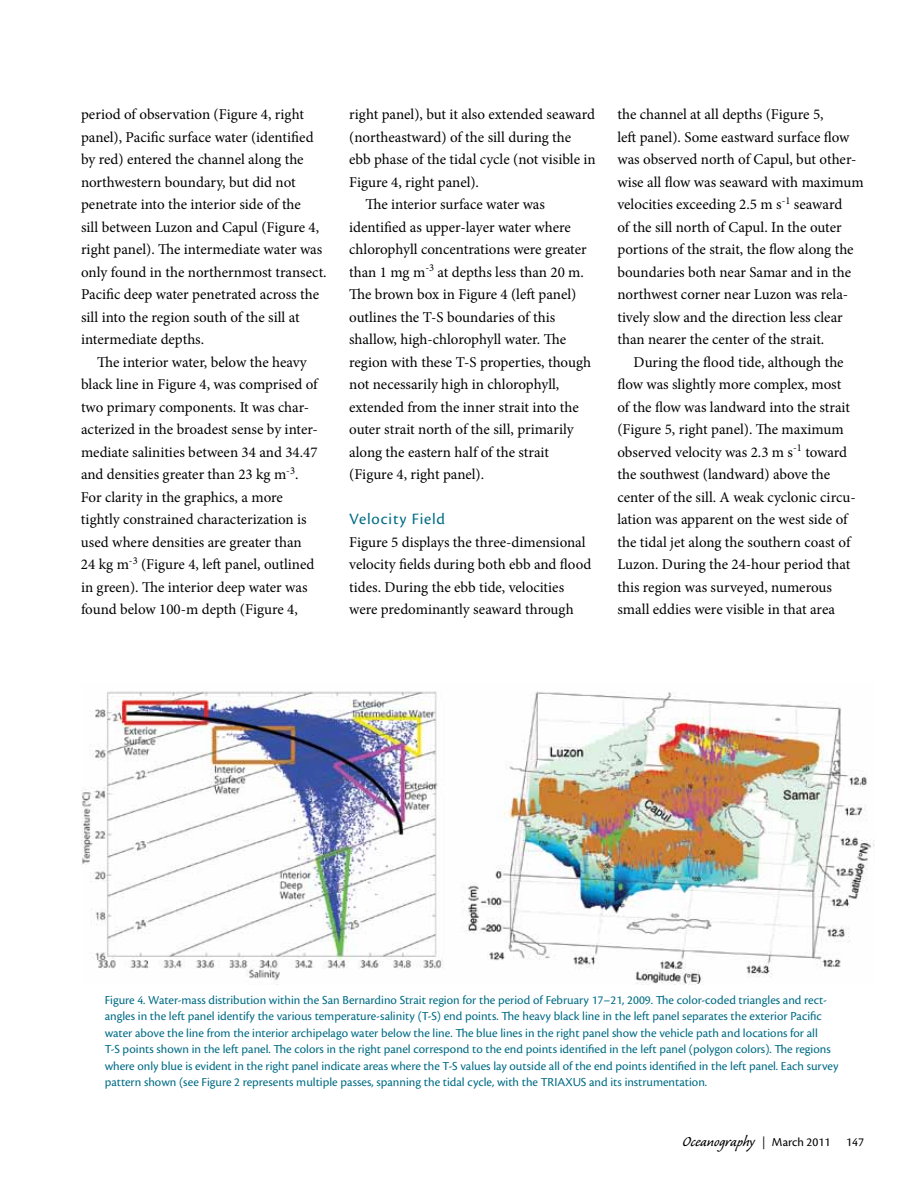
<style>
.page{position:relative;width:918px;height:1188px;background:#fff}
.page>*{position:absolute;margin:0;border:0;box-sizing:border-box;transform-origin:0 0}
.t1{font:18px "Caliban";color:#000}
.t2{font:16.5px "Cronos Pro";color:#006c85}
.t3{font:15px/22.5px "Minion Pro";color:#000}
.t4{font:12.75px/16.5px "Cronos Pro";color:#006c85}
.t5{font:12.75px "Cronos Pro";color:#000}
.s1{font-family:"Minion Pro";font-size:12.75px}
.s2{font-family:"Cronos Pro";font-size:12.75px}
</style>
<div class="page">
<img style="left:81px;top:691px;width:793px;height:293px">
<p class="t3" style="left:81px;top:103px;width:247px">period of observation (Figure 4, right panel), Pacific surface water (identified by red) entered the channel along the northwestern boundary, but did not penetrate into the interior side of the<br>sill between Luzon and Capul (Figure 4, right panel). The intermediate water was only found in the northernmost transect.<br>Pacific deep water penetrated across the sill into the region south of the sill at intermediate depths.</p>
<p class="t3" style="left:81px;top:351px;width:239px;text-indent:16px">The interior water, below the heavy black line in Figure 4, was comprised of two primary components. It was char&shy;acterized in the broadest sense by inter&shy;mediate salinities between 34 and 34.47 and densities greater than 23 kg m<sup>-3</sup>.<br>For clarity in the graphics, a more tightly constrained characterization is used where densities are greater than 24 kg m<sup>-3</sup> (Figure 4, left panel, outlined in green). The interior deep water was found below 100-m depth (Figure 4,</p>
<p class="t3" style="left:349px;top:103px;width:247px">right panel), but it also extended seaward</p>
<p class="t3" style="left:349px;top:126px;width:224px">(northeastward) of the sill during the</p>
<p class="t3" style="left:349px;top:148px;width:248px">ebb phase of the tidal cycle (not visible in</p>
<p class="t3" style="left:349px;top:171px;width:131px">Figure 4, right panel).</p>
<p class="t3" style="left:365px;top:193px;width:181px">The interior surface water was</p>
<p class="t3" style="left:349px;top:216px;width:223px">identified as upper-layer water where</p>
<p class="t3" style="left:349px;top:238px;width:239px">chlorophyll concentrations were greater</p>
<p class="t3" style="left:349px;top:261px;width:236px">than 1 mg m<sup>-3</sup> at depths less than 20 m.</p>
<p class="t3" style="left:349px;top:283px;width:229px">The brown box in Figure 4 (left panel)</p>
<p class="t3" style="left:349px;top:306px;width:208px">outlines the T-S boundaries of this</p>
<p class="t3" style="left:349px;top:328px;width:218px">shallow, high-chlorophyll water. The</p>
<p class="t3" style="left:349px;top:351px;width:244px">region with these T-S properties, though</p>
<p class="t3" style="left:349px;top:373px;width:212px">not necessarily high in chlorophyll,</p>
<p class="t3" style="left:349px;top:396px;width:231px">extended from the inner strait into the</p>
<p class="t3" style="left:349px;top:418px;width:226px">outer strait north of the sill, primarily</p>
<p class="t3" style="left:349px;top:441px;width:201px">along the eastern half of the strait</p>
<p class="t3" style="left:349px;top:463px;width:137px">(Figure 4, right panel).</p>
<p class="t2" style="left:349px;top:510px;width:97px">Velocity Field</p>
<p class="t3" style="left:349px;top:531px;width:244px">Figure 5 displays the three-dimensional velocity fields during both ebb and flood tides. During the ebb tide, velocities were predominantly seaward through</p>
<p class="t3" style="left:617px;top:103px;width:248px">the channel at all depths (Figure 5,<br>left panel). Some eastward surface flow was observed north of Capul, but other&shy;wise all flow was seaward with maximum velocities exceeding 2.5 m s<sup>-1</sup> seaward<br>of the sill north of Capul. In the outer portions of the strait, the flow along the boundaries both near Samar and in the northwest corner near Luzon was rela&shy;tively slow and the direction less clear than nearer the center of the strait.</p>
<p class="t3" style="left:617px;top:351px;width:240px;text-indent:16px">During the flood tide, although the flow was slightly more complex, most of the flow was landward into the strait (Figure 5, right panel). The maximum observed velocity was 2.3 m s<sup>-1</sup> toward the southwest (landward) above the center of the sill. A weak cyclonic circu&shy;lation was apparent on the west side of the tidal jet along the southern coast of Luzon. During the 24-hour period that this region was surveyed, numerous small eddies were visible in that area</p>
<p class="t4" style="left:105px;top:991px;width:735px">Figure 4. Water-mass distribution within the San Bernardino Strait region for the period of February 17–21, 2009. The color-coded triangles and rect&shy;angles in the left panel identify the various temperature-salinity (T-S) end points. The heavy black line in the left panel separates the exterior Pacific water above the line from the interior archipelago water below the line. The blue lines in the right panel show the vehicle path and locations for all<br>T-S points shown in the left panel. The colors in the right panel correspond to the end points identified in the left panel (polygon colors). The regions where only blue is evident in the right panel indicate areas where the T-S values lay outside all of the end points identified in the left panel. Each survey pattern shown (see Figure 2 represents multiple passes, spanning the tidal cycle, with the TRIAXU</p>
<p class="t4" style="left:581px;top:1074px;width:128px">S and its instrumentation.</p>
<p class="t1" style="left:683px;top:1132px;width:149px">Oceanography <span class="s1">|</span> <span class="s2">March 2011</span></p>
<p class="t5" style="left:846px;top:1134px;width:19px">147</p>
</div>
